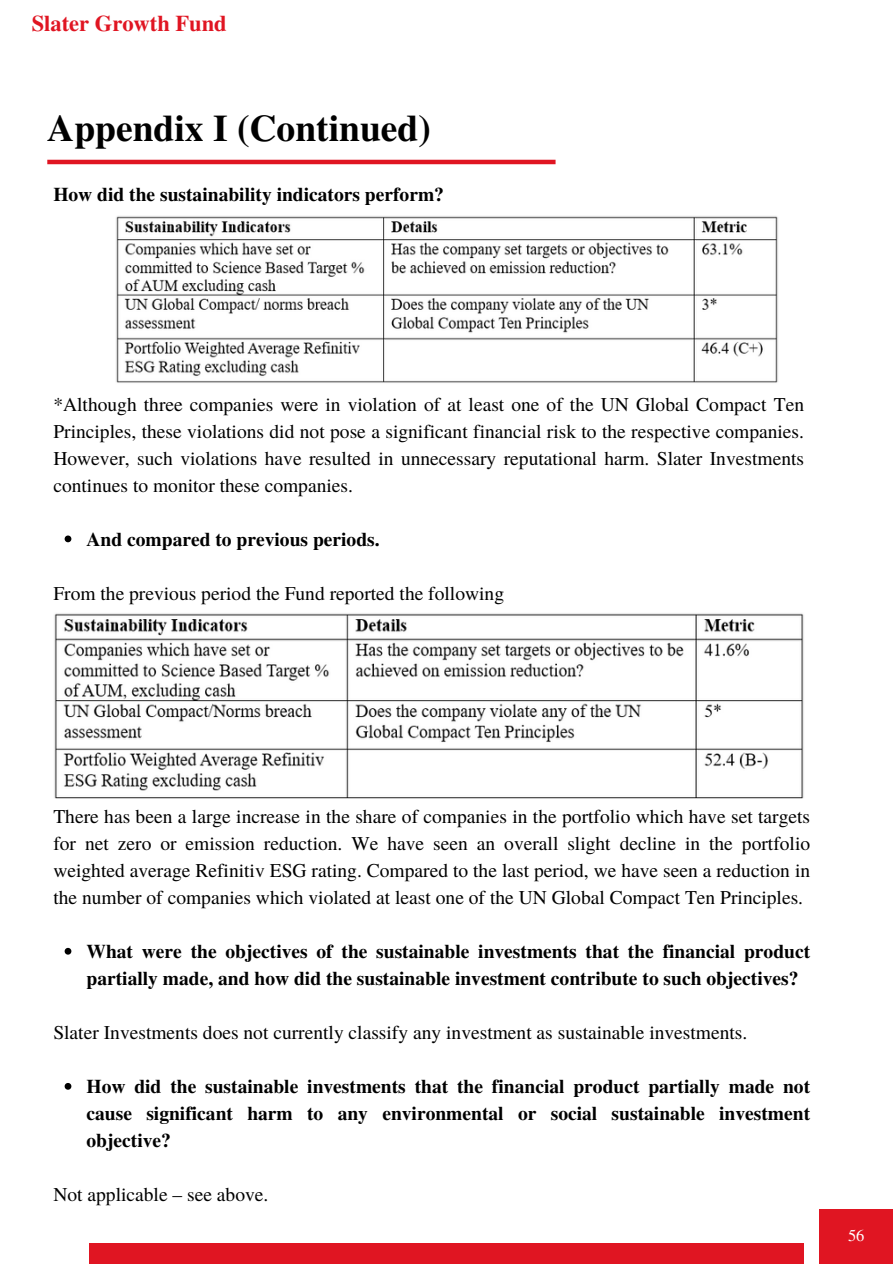
<style>
.page{position:relative;width:893px;height:1264px;background:#fff}
.page>*{position:absolute;margin:0;border:0;box-sizing:border-box;transform-origin:0 0}
.t1{font:700 37.5px "Te X Gyre Termes";color:#000}
.t2{font:700 22.5px "Te X Gyre Termes";color:#e01522}
.t3{font:19.5px/27px "Te X Gyre Termes";color:#000;text-align:justify}
.t4{font:700 19.5px/27px "Te X Gyre Termes";color:#000}
.t5{font:16.5px "Te X Gyre Termes";color:#fff}
</style>
<div class="page">
<hr style="left:47px;top:160px;width:508px;height:4px;background:#e01522">
<div style="left:89px;top:1243px;width:715px;height:20px;background:#e01522"></div>
<div style="left:819px;top:1209px;width:73px;height:54px;background:#e01522"></div>
<img style="left:116px;top:216px;width:662px;height:167px">
<img style="left:54px;top:613px;width:750px;height:185px">
<svg style="left:65px;top:535px;width:6px;height:7px"></svg>
<svg style="left:65px;top:947px;width:6px;height:7px"></svg>
<svg style="left:65px;top:1083px;width:6px;height:6px"></svg>
<p class="t2" style="left:32px;top:6px;width:197px">Slater Growth Fund</p>
<h1 class="t1" style="left:47px;top:99px;width:385px">Appendix I (Continued)</h1>
<p class="t4" style="left:53px;top:179px;width:392px">How did the sustainability indicators perform?</p>
<p class="t3" style="left:53px;top:389px;width:752px">*Although three companies were in violation of at least one of the UN Global Compact Ten Principles, these violations did not pose a significant financial risk to the respective companies.<br>However, such violations have resulted in unnecessary reputational harm. Slater Investments continues to monitor these companies.</p>
<p class="t4" style="left:86px;top:524px;width:294px">And compared to previous periods.</p>
<p class="t3" style="left:53px;top:578px;width:452px">From the previous period the Fund reported the following</p>
<p class="t3" style="left:53px;top:802px;width:758px">There has been a large increase in the share of companies in the portfolio which have set targets for net zero or emission reduction. We have seen an overall slight decline in the portfolio weighted average Refinitiv ESG rating. Compared to the last period, we have seen a reduction in the number of companies which violated at least one of the UN Global Compact Ten Principles.</p>
<p class="t4" style="left:86px;top:936px;width:725px">What were the objectives of the sustainable investments that the financial product partially made, and how did the sustainable investment contribute to such objectives?</p>
<p class="t3" style="left:53px;top:1018px;width:695px">Slater Investments does not currently classify any investment as sustainable investments.</p>
<p class="t4" style="left:86px;top:1071px;width:725px;text-align:justify">How did the sustainable investments that the financial product partially made not cause significant harm to any environmental or social sustainable investment objective?</p>
<p class="t3" style="left:53px;top:1180px;width:216px">Not applicable – see above.</p>
<p class="t5" style="left:847px;top:1223px;width:18px">56</p>
</div>
